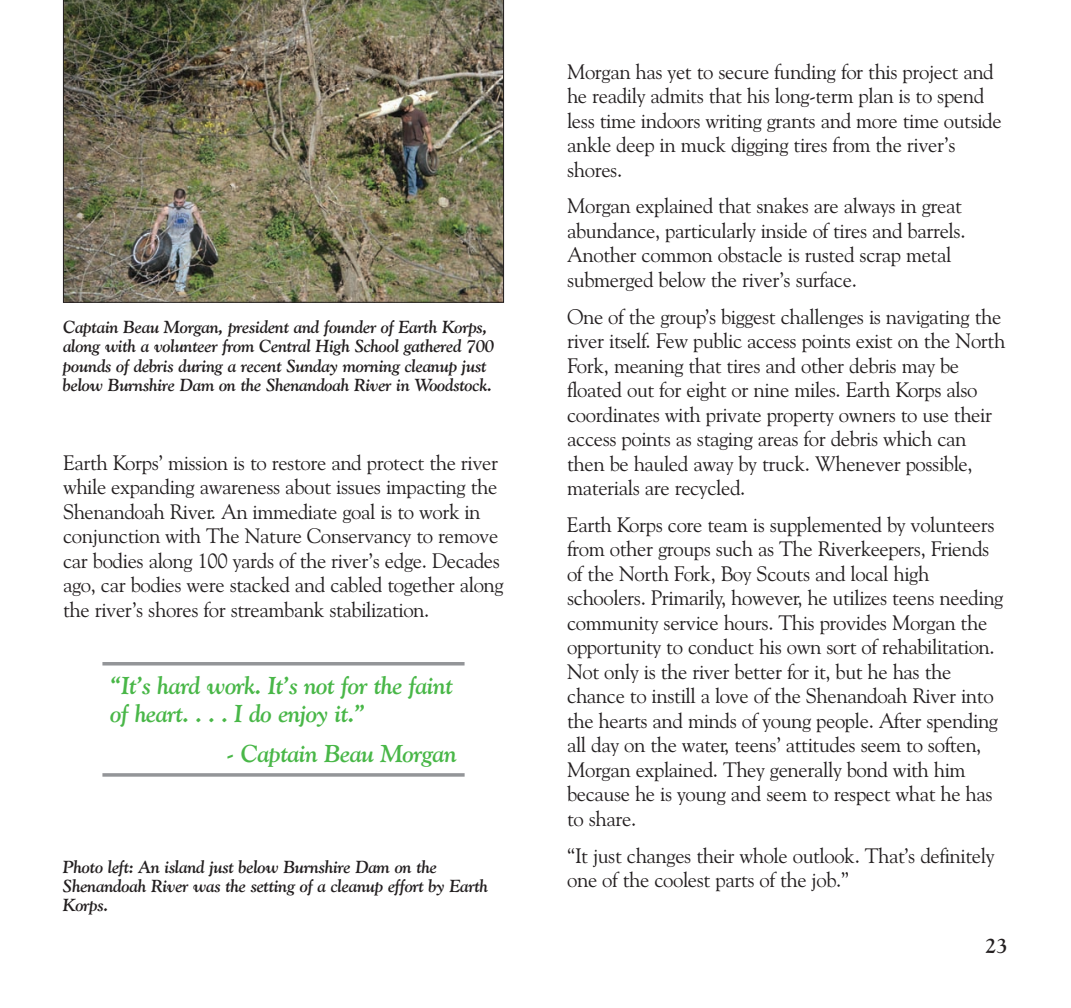
<style>
.page{position:relative;width:1071px;height:1008px;background:#fff}
.page>*{position:absolute;margin:0;border:0;box-sizing:border-box;transform-origin:0 0}
.t1{font:italic 700 24.5px/28px "Goudy Old Style BT";letter-spacing:-.02em;color:#49b748}
.t2{font:21px/24.5px "Goudy Old Style BT";letter-spacing:-.02em;color:#231f20}
.t3{font:700 21px "Goudy Old Style BT";color:#231f20}
.t4{font:italic 700 17.5px/19.2px "Goudy Old Style BT";letter-spacing:-.015em;color:#231f20}
</style>
<div class="page">
<svg style="left:102px;top:662px;width:363px;height:4px"></svg>
<svg style="left:102px;top:773px;width:363px;height:4px"></svg>
<img style="left:63px;top:0;width:441px;height:303px">
<p class="t4" style="left:63px;top:317px;width:433px">Captain Beau Morgan, president and founder of Earth Korps, along with a volunteer from Central High School gathered 700 pounds of debris during a recent Sunday morning cleanup just below Burnshire Dam on the Shenandoah River in Woodstock.</p>
<p class="t2" style="left:63px;top:450px;width:442px">Earth Korps’ mission is to restore and protect the river while expanding awareness about issues impacting the Shenandoah River. An immediate goal is to work in conjunction with The Nature Conservancy to remove car bodies along 100 yards of the river’s edge. Decades ago, car bodies were stacked and cabled together along the river’s shores for streambank stabilization.</p>
<p class="t1" style="left:110px;top:671px;width:344px">“It’s hard work. It’s not for the faint of heart. . . . I do enjoy it.”</p>
<p class="t1" style="left:226px;top:739px;width:232px">- Captain Beau Morgan</p>
<p class="t4" style="left:63px;top:857px;width:427px">Photo left: An island just below Burnshire Dam on the<br>Shenandoah River was the setting of a cleanup effort by Earth<br>Korps.</p>
<p class="t2" style="left:567px;top:59px;width:436px">Morgan has yet to secure funding for this project and he readily admits that his long-term plan is to spend less time indoors writing grants and more time outside ankle deep in muck digging tires from the river’s shores.</p>
<p class="t2" style="left:567px;top:193px;width:400px">Morgan explained that snakes are always in great abundance, particularly inside of tires and barrels.<br>Another common obstacle is rusted scrap metal submerged below the river’s surface.</p>
<p class="t2" style="left:567px;top:304px;width:440px">One of the group’s biggest challenges is navigating the river itself. Few public access points exist on the North Fork, meaning that tires and other debris may be floated out for eight or nine miles. Earth Korps also coordinates with private property owners to use their access points as staging areas for debris which can then be hauled away by truck. Whenever possible, materials are recycled.</p>
<p class="t2" style="left:567px;top:512px;width:438px">Earth Korps core team is supplemented by volunteers from other groups such as The Riverkeepers, Friends of the North Fork, Boy Scouts and local high schoolers. Primarily, however, he utilizes teens needing community service hours. This provides Morgan the opportunity to conduct his own sort of rehabilitation.<br>Not only is the river better for it, but he has the chance to instill a love of the Shenandoah River into the hearts and minds of young people. After spending all day on the water, teens’ attitudes seem to soften, Morgan explained. They generally bond with him because he is young and seem to respect what he has to share.</p>
<p class="t2" style="left:567px;top:843px;width:429px">“It just changes their whole outlook. That’s definitely one of the coolest parts of the job.”</p>
<p class="t3" style="left:985px;top:932px;width:24px">23</p>
</div>
